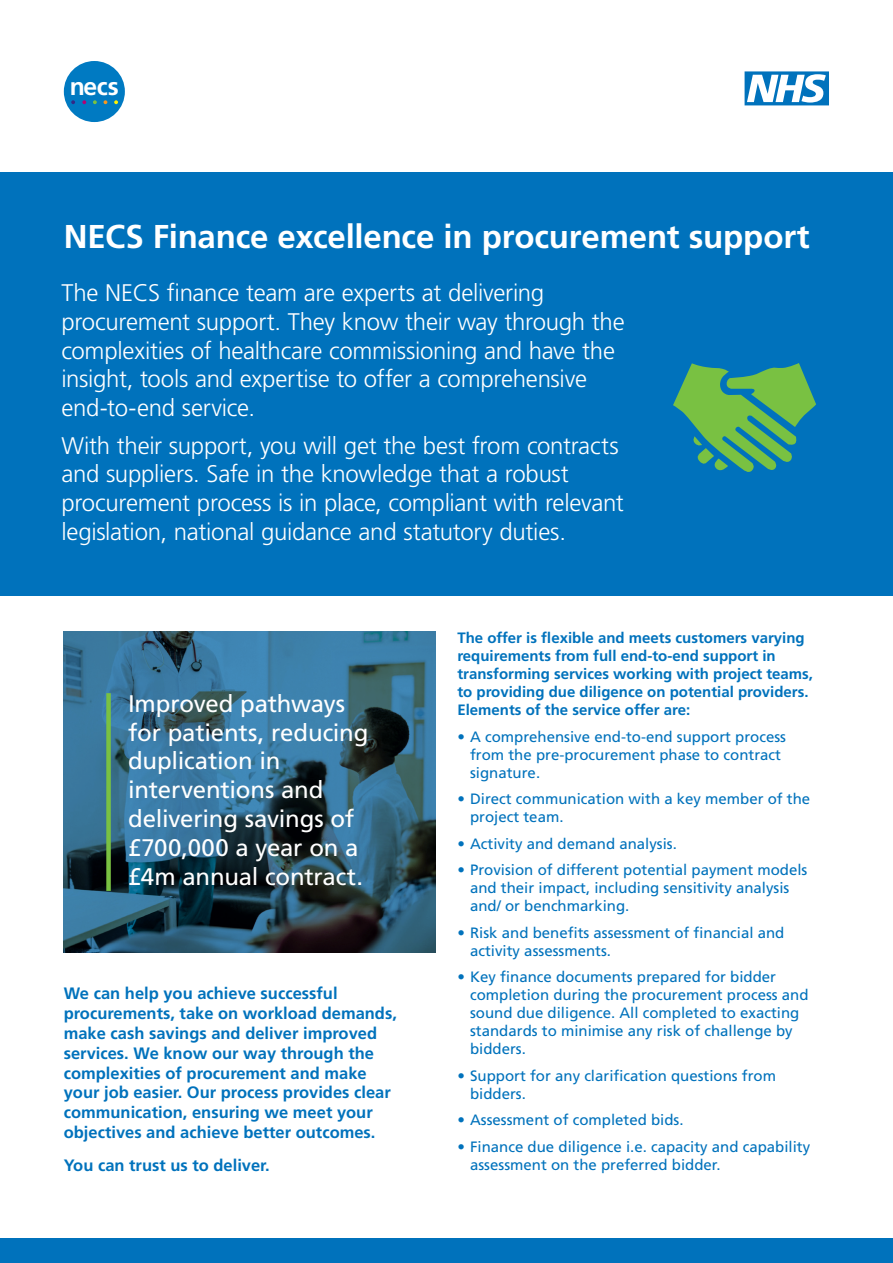
<style>
.page{position:relative;width:893px;height:1263px;background:#fff}
.page>*{position:absolute;margin:0;border:0;box-sizing:border-box;transform-origin:0 0}
.t1{font:700 33px "Frutiger";letter-spacing:-.005em;color:#fff}
.t2{font:700 24.75px "Frutiger";color:#fff}
.t3{font:300 24px/28.8px "Frutiger";letter-spacing:-.01em;color:#fff}
.t4{font:24px/28.8px "Frutiger";letter-spacing:-.01em;color:#fff}
.t5{font:700 16.5px/19.8px "Frutiger";color:#0072bc}
.t6{font:15px/18px "Frutiger";color:#0072bc}
.t7{font:700 15px/18px "Frutiger";color:#0072bc}
</style>
<div class="page">
<div style="left:64px;top:61px;width:61px;height:61px;background:#007ac2;border-radius:50%"></div>
<svg style="left:71px;top:100px;width:4px;height:4px"></svg>
<svg style="left:82px;top:100px;width:4px;height:4px"></svg>
<svg style="left:93px;top:100px;width:4px;height:4px"></svg>
<svg style="left:104px;top:100px;width:3px;height:4px"></svg>
<svg style="left:114px;top:100px;width:4px;height:4px"></svg>
<svg style="left:745px;top:71px;width:84px;height:34px"></svg>
<div style="left:0;top:172px;width:893px;height:423px;background:#0072bc"></div>
<svg style="left:64px;top:631px;width:372px;height:321px;background:#2e5e79"></svg>
<div style="left:0;top:1238px;width:893px;height:25px;background:#0072bc"></div>
<div style="left:106px;top:693px;width:5px;height:198px;background:#79c142"></div>
<svg style="left:673px;top:363px;width:143px;height:109px"></svg>
<h2 class="t2" style="left:70px;top:72px;width:50px">necs</h2>
<h1 class="t1" style="left:64px;top:217px;width:747px">NECS Finance excellence in procurement support</h1>
<h3 class="t3" style="left:61px;top:278px;width:565px">The NECS finance team are experts at delivering procurement support. They know their way through the complexities of healthcare commissioning and have the insight, tools and expertise to offer a comprehensive end-to-end service.</h3>
<h3 class="t3" style="left:61px;top:431px;width:564px">With their support, you will get the best from contracts and suppliers. Safe in the knowledge that a robust procurement process is in place, compliant with relevant legislation, national guidance and statutory duties.</h3>
<h3 class="t4" style="left:128px;top:689px;width:242px">Improved pathways for patients, reducing duplication in interventions and delivering savings of £700,000 a year on a £4m annual contract.</h3>
<p class="t5" style="left:64px;top:984px;width:335px">We can help you achieve successful procurements, take on workload demands, make cash savings and deliver improved services. We know our way through the complexities of procurement and make your job easier. Our process provides clear communication, ensuring we meet your objectives and achieve better outcomes.</p>
<p class="t5" style="left:64px;top:1155px;width:208px">You can trust us to deliver.</p>
<p class="t7" style="left:457px;top:629px;width:357px">The offer is flexible and meets customers varying requirements from full end-to-end support in transforming services working with project teams, to providing due diligence on potential providers.<br>Elements of the service offer are:</p>
<p class="t6" style="left:470px;top:727px;width:317px;text-indent:-13px">• A comprehensive end-to-end support process from the pre-procurement phase to contract signature.</p>
<p class="t6" style="left:470px;top:790px;width:342px;text-indent:-13px">• Direct communication with a key member of the project team.</p>
<p class="t6" style="left:457px;top:834px;width:221px">• Activity and demand analysis.</p>
<p class="t6" style="left:470px;top:861px;width:339px;text-indent:-13px">• Provision of different potential payment models and their impact, including sensitivity analysis and/ or benchmarking.</p>
<p class="t6" style="left:470px;top:923px;width:316px;text-indent:-13px">• Risk and benefits assessment of financial and activity assessments.</p>
<p class="t6" style="left:470px;top:968px;width:340px;text-indent:-13px">• Key finance documents prepared for bidder completion during the procurement process and sound due diligence. All completed to exacting standards to minimise any risk of challenge by bidders.</p>
<p class="t6" style="left:470px;top:1066px;width:307px;text-indent:-13px">• Support for any clarification questions from bidders.</p>
<p class="t6" style="left:457px;top:1111px;width:228px">• Assessment of completed bids.</p>
<p class="t6" style="left:470px;top:1137px;width:342px;text-indent:-13px">• Finance due diligence i.e. capacity and capability assessment on the preferred bidder.</p>
</div>
